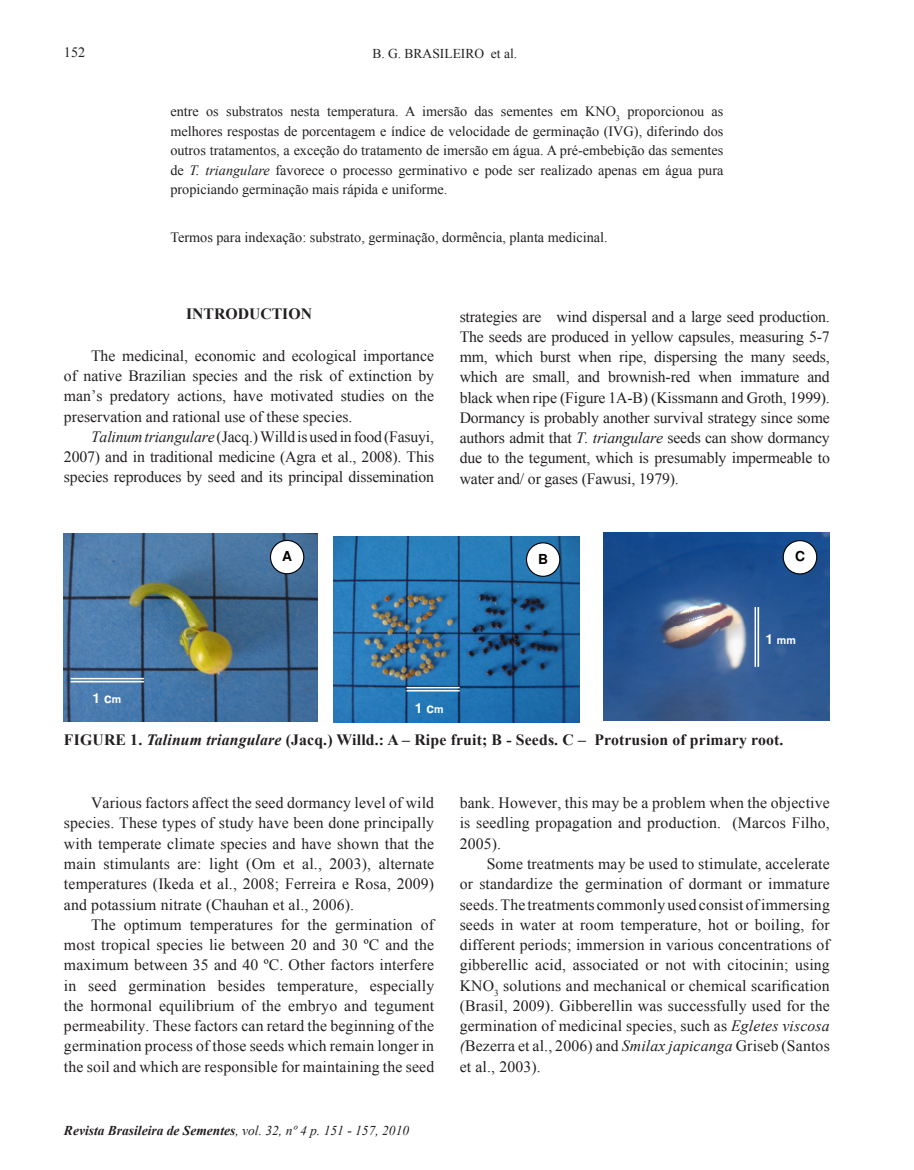
<style>
.page{position:relative;width:914px;height:1170px;background:#fff}
.page>*{position:absolute;margin:0;border:0;box-sizing:border-box;transform-origin:0 0}
._7_CORPO_DE_TEXTO{font:15.75px/20.2px "Times New Roman";letter-spacing:.01em;color:#231f20;text-align:justify}
._9_LEGENDA_TAB_FIG{font:700 15.75px "Times New Roman";letter-spacing:.01em;color:#231f20}
._6_SUBTITULO{font:700 15.75px "Times New Roman";color:#231f20}
._3_RESUMO_ABSTRACT{font:14.25px/19.5px "Times New Roman";color:#231f20;text-align:justify}
.t1{font:700 13.8px "Helvetica";color:#fff}
.t2{font:700 13.8px "Helvetica";color:#000}
.t3{font:italic 700 13.5px "Times New Roman";color:#231f20}
.t4{font:13.5px "Times New Roman";color:#231f20}
.t5{font:700 10.65px "Helvetica";color:#fff}
.s1{font-style:italic}
.s2{font-size:10.65px}
.s3{font-size:13.8px}
.s4{font-weight:400}
</style>
<div class="page">
<img style="left:333px;top:536px;width:246px;height:186px">
<div style="left:526px;top:543px;width:33px;height:33px;background:#fff;border-radius:50%"></div>
<div style="left:526px;top:542px;width:34px;height:35px;border:1px solid #000;border-radius:50%"></div>
<hr style="left:406px;top:687px;width:53px;height:1px;background:#fff">
<hr style="left:406px;top:690px;width:53px;height:1px;background:#fff">
<img style="left:64px;top:533px;width:253px;height:188px">
<div style="left:270px;top:540px;width:34px;height:34px;background:#fff;border-radius:50%"></div>
<div style="left:270px;top:540px;width:34px;height:34px;border:1px solid #000;border-radius:50%"></div>
<hr style="left:71px;top:678px;width:73px;height:1px;background:#fff">
<hr style="left:71px;top:681px;width:73px;height:1px;background:#fff">
<img style="left:603px;top:533px;width:226px;height:187px">
<div style="left:783px;top:540px;width:33px;height:34px;background:#fff;border-radius:50%"></div>
<div style="left:782px;top:540px;width:35px;height:34px;border:1px solid #000;border-radius:50%"></div>
<hr style="left:757px;top:607px;width:2px;height:60px;background:#fff">
<hr style="left:754px;top:607px;width:2px;height:60px;background:#fff">
<p class="_3_RESUMO_ABSTRACT" style="left:64px;top:43px;width:23px">152</p>
<p class="t4" style="left:372px;top:44px;width:146px">B. G. BRASILEIRO et al.</p>
<p class="_3_RESUMO_ABSTRACT" style="left:170px;top:102px;width:554px">entre os substratos nesta temperatura. A imersão das sementes em KNO<sub>3</sub> proporcionou as melhores respostas de porcentagem e índice de velocidade de germinação (IVG), diferindo dos outros tratamentos, a exceção do tratamento de imersão em água. A pré-embebição das sementes de <span class="s1">T. triangulare</span> favorece o processo germinativo e pode ser realizado apenas em água pura propiciando germinação mais rápida e uniforme.</p>
<p class="_3_RESUMO_ABSTRACT" style="left:170px;top:227px;width:439px">Termos para indexação: substrato, germinação, dormência, planta medicinal.</p>
<p class="_6_SUBTITULO" style="left:186px;top:303px;width:127px">INTRODUCTION</p>
<p class="_7_CORPO_DE_TEXTO" style="left:64px;top:345px;width:371px;text-indent:27px">The medicinal, economic and ecological importance of native Brazilian species and the risk of extinction by man’s predatory actions, have motivated studies on the preservation and rational use of these species.</p>
<p class="_7_CORPO_DE_TEXTO" style="left:64px;top:426px;width:371px;text-indent:27px"><span class="s1">Talinum triangulare</span> (Jacq.) Willd is used in food (Fasuyi, 2007) and in traditional medicine (Agra et al., 2008). This species reproduces by seed and its principal dissemination</p>
<p class="_7_CORPO_DE_TEXTO" style="left:459px;top:306px;width:371px">strategies are wind dispersal and a large seed production.<br>The seeds are produced in yellow capsules, measuring 5-7 mm, which burst when ripe, dispersing the many seeds, which are small, and brownish-red when immature and black when ripe (Figure 1A-B) (Kissmann and Groth, 1999).<br>Dormancy is probably another survival strategy since some authors admit that <span class="s1">T. triangulare</span> seeds can show dormancy due to the tegument, which is presumably impermeable to water and/ or gases (Fawusi, 1979).</p>
<p class="t2" style="left:282px;top:548px;width:11px">A</p>
<p class="t2" style="left:538px;top:551px;width:11px">B</p>
<p class="t2" style="left:795px;top:548px;width:11px">C</p>
<p class="t1" style="left:92px;top:690px;width:30px">1 c<span class="s2">m</span></p>
<p class="t1" style="left:415px;top:700px;width:30px">1 c<span class="s2">m</span></p>
<p class="t5" style="left:765px;top:634px;width:32px"><span class="s3">1</span> mm</p>
<p class="_9_LEGENDA_TAB_FIG" style="left:64px;top:728px;width:721px">FIGURE 1. <span class="s1">Talinum triangulare</span> (Jacq.) Willd.: A – Ripe fruit; B - Seeds. C – Protrusion of primary root.</p>
<p class="_7_CORPO_DE_TEXTO" style="left:64px;top:792px;width:371px;text-indent:27px">Various factors affect the seed dormancy level of wild species. These types of study have been done principally with temperate climate species and have shown that the main stimulants are: light (Om et al., 2003), alternate temperatures (Ikeda et al., 2008; Ferreira e Rosa, 2009) and potassium nitrate (Chauhan et al., 2006).</p>
<p class="_7_CORPO_DE_TEXTO" style="left:64px;top:914px;width:371px;text-indent:27px">The optimum temperatures for the germination of most tropical species lie between 20 and 30 ºC and the maximum between 35 and 40 ºC. Other factors interfere in seed germination besides temperature, especially the hormonal equilibrium of the embryo and tegument permeability. These factors can retard the beginning of the germination process of those seeds which remain longer in the soil and which are responsible for maintaining the seed</p>
<p class="t3" style="left:64px;top:1120px;width:347px">Revista Brasileira de Sementes<span class="s4">, vol. 32, nº 4 p. 151 - 157, 2010</span></p>
<p class="_7_CORPO_DE_TEXTO" style="left:459px;top:792px;width:371px">bank. However, this may be a problem when the objective is seedling propagation and production. (Marcos Filho, 2005).</p>
<p class="_7_CORPO_DE_TEXTO" style="left:459px;top:853px;width:371px;text-indent:27px">Some treatments may be used to stimulate, accelerate or standardize the germination of dormant or immature seeds. The treatments commonly used consist of immersing seeds in water at room temperature, hot or boiling, for different periods; immersion in various concentrations of gibberellic acid, associated or not with citocinin; using KNO<sub>3</sub> solutions and mechanical or chemical scarification (Brasil, 2009). Gibberellin was successfully used for the germination of medicinal species, such as <span class="s1">Egletes viscosa (</span>Bezerra et al., 2006) and <span class="s1">Smilax japicanga</span> Griseb (Santos et al., 2003).</p>
</div>
